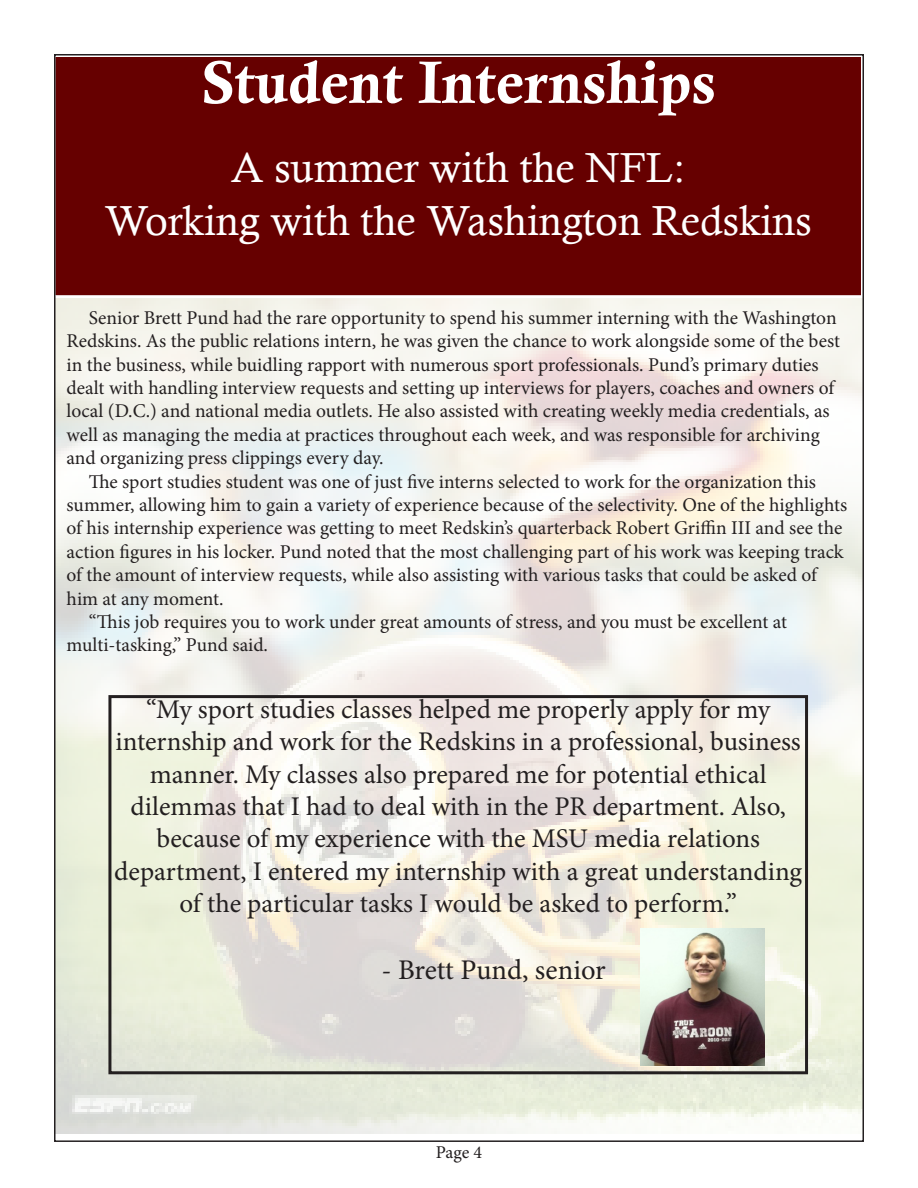
<style>
.page{position:relative;width:918px;height:1188px;background:#fff}
.page>*{position:absolute;margin:0;border:0;box-sizing:border-box;transform-origin:0 0}
.t1{font:60px "Calis MT Bol";color:#fff}
.t2{font:42px "Calisto";color:#fff}
.t3{font:28.5px "Minion Pro";color:#231f20}
.t4{font:27px/32.4px "Minion Pro";color:#231f20;text-align:center}
.t5{font:19.5px/23.4px "Minion Pro";color:#231f20}
.t6{font:18px "Minion Pro";color:#231f20}
</style>
<div class="page">
<div style="left:54px;top:56px;width:808px;height:241px;background:#600"></div>
<div style="left:52px;top:54px;width:812px;height:244px;border:3px solid #fff"></div>
<img style="left:57px;top:298px;width:804px;height:836px">
<div style="left:108px;top:695px;width:700px;height:379px;border:3px solid #231f20"></div>
<img style="left:641px;top:929px;width:124px;height:137px">
<p class="t1" style="left:201px;top:48px;width:517px">Student Internships</p>
<p class="t2" style="left:231px;top:144px;width:456px">A summer with the NFL:</p>
<p class="t2" style="left:105px;top:196px;width:708px">Working with the Washington Redskins</p>
<p class="t5" style="left:67px;top:306px;width:775px;text-indent:22px">Senior Brett Pund had the rare opportunity to spend his summer interning with the Washington Redskins. As the public relations intern, he was given the chance to work alongside some of the best in the business, while buidling rapport with numerous sport professionals. Pund’s primary duties dealt with handling interview requests and setting up interviews for players, coaches and owners of local (D.C.) and national media outlets. He also assisted with creating weekly media credentials, as well as managing the media at practices throughout each week, and was responsible for archiving and organizing press clippings every day.</p>
<p class="t5" style="left:67px;top:470px;width:782px;text-indent:22px">The sport studies student was one of just five interns selected to work for the organization this summer, allowing him to gain a variety of experience because of the selectivity. One of the highlights of his internship experience was getting to meet Redskin’s quarterback Robert Griffin III and see the action figures in his locker. Pund noted that the most challenging part of his work was keeping track of the amount of interview requests, while also assisting with various tasks that could be asked of him at any moment.</p>
<p class="t5" style="left:67px;top:610px;width:722px;text-indent:22px">“This job requires you to work under great amounts of stress, and you must be excellent at multi-tasking,” Pund said.</p>
<p class="t4" style="left:114px;top:693px;width:689px">“My sport studies classes helped me properly apply for my internship and work for the Redskins in a professional, business manner. My classes also prepared me for potential ethical dilemmas that I had to deal with in the PR department. Also, because of my experience with the MSU media relations department, I entered my internship with a great understanding of the particular tasks I would be asked to perform.”</p>
<p class="t3" style="left:381px;top:951px;width:226px">- Brett Pund, senior</p>
<p class="t6" style="left:436px;top:1141px;width:48px">Page 4</p>
</div>
